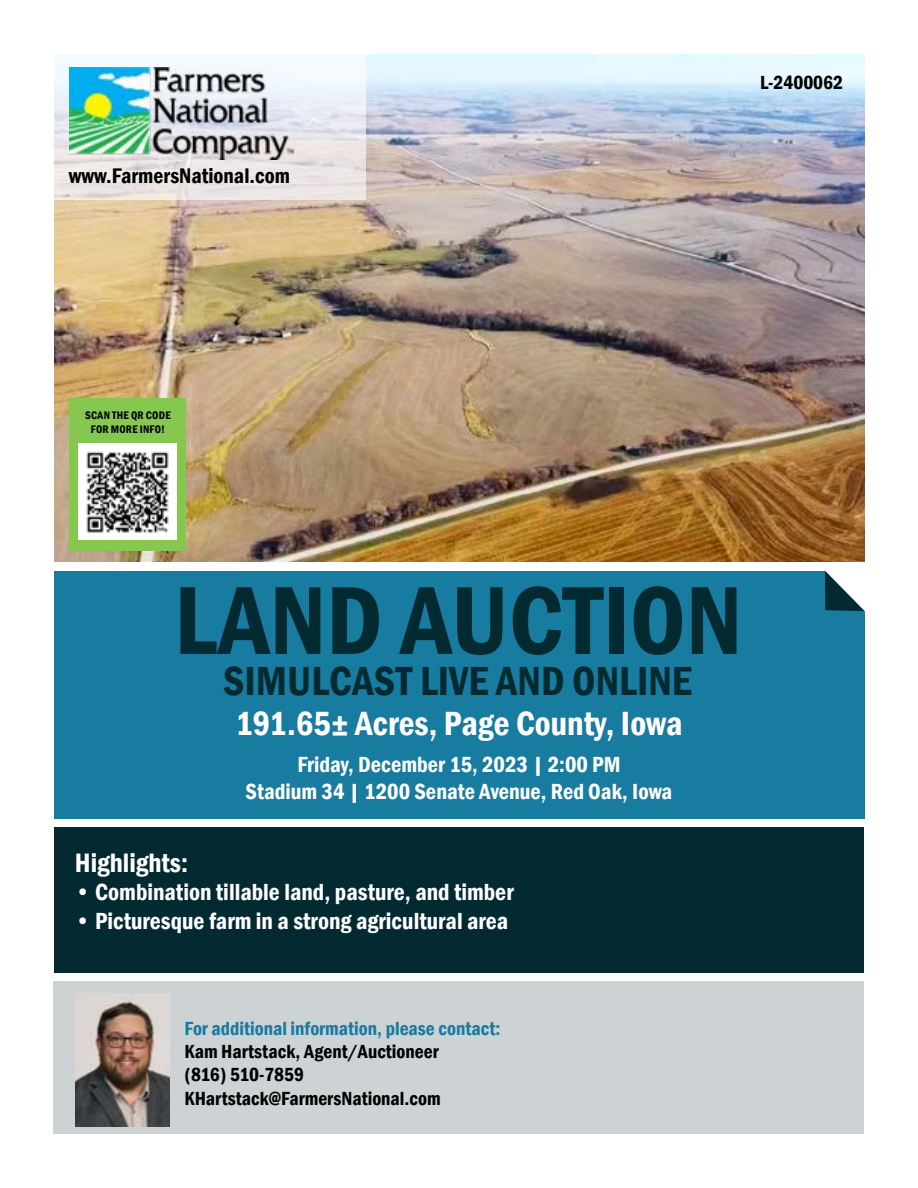
<style>
.page{position:relative;width:918px;height:1188px;background:#fff}
.page>*{position:absolute;margin:0;border:0;box-sizing:border-box;transform-origin:0 0}
.t1{font:600 condensed 100.05px "Franklin Gothic";color:#042a31}
.t2{font:600 condensed 41.7px "Franklin Gothic";color:#042a31}
.t3{font:600 condensed 34.5px "Franklin Gothic";color:#fff}
.t4{font:600 condensed 27.3px "Franklin Gothic";color:#fff}
.t5{font:600 condensed 24px "Franklin Gothic";color:#fff}
.t6{font:600 condensed 22.5px/27px "Franklin Gothic";color:#fff;text-align:center}
.t7{font:600 condensed 21.75px "Franklin Gothic";color:#000}
.t8{font:600 condensed 19.5px/23.4px "Franklin Gothic";color:#000}
.t9{font:600 condensed 19.5px "Franklin Gothic";color:#187ba0}
.t10{font:600 condensed 11.25px/13.5px "Franklin Gothic";letter-spacing:.02em;color:#000;text-align:center}
</style>
<div class="page">
<div style="left:54px;top:827px;width:810px;height:146px;background:#042a31"></div>
<div style="left:55px;top:571px;width:810px;height:247px;background:#187ba0"></div>
<svg style="left:825px;top:571px;width:40px;height:41px;background:#7f959a"></svg>
<img style="left:55px;top:54px;width:810px;height:508px">
<svg style="left:55px;top:54px;width:311px;height:146px"></svg>
<img style="left:70px;top:68px;width:223px;height:91px">
<div style="left:69px;top:398px;width:117px;height:152px;background:#86c750"></div>
<div style="left:78px;top:443px;width:99px;height:97px;background:#fff"></div>
<div style="left:54px;top:982px;width:810px;height:152px;background:#cdd2d4"></div>
<img style="left:75px;top:993px;width:95px;height:133px">
<img style="left:86px;top:451px;width:83px;height:82px">
<p class="t7" style="left:69px;top:161px;width:223px">www.FarmersNational.com</p>
<p class="t8" style="left:760px;top:70px;width:85px">L-2400062</p>
<p class="t10" style="left:85px;top:408px;width:87px">SCAN THE QR CODE<br>FOR MORE INFO!</p>
<h1 class="t1" style="left:174px;top:554px;width:570px">LAND AUCTION</h1>
<h2 class="t2" style="left:223px;top:653px;width:470px">SIMULCAST LIVE AND ONLINE</h2>
<h3 class="t3" style="left:236px;top:700px;width:448px">191.65± Acres, Page County, Iowa</h3>
<p class="t6" style="left:246px;top:750px;width:428px">Friday, December 15, 2023 | 2:00 PM<br>Stadium 34 | 1200 Senate Avenue, Red Oak, Iowa</p>
<p class="t4" style="left:75px;top:844px;width:115px">Highlights:</p>
<p class="t5" style="left:75px;top:876px;width:440px">• Combination tillable land, pasture, and timber</p>
<p class="t5" style="left:75px;top:905px;width:435px">• Picturesque farm in a strong agricultural area</p>
<p class="t9" style="left:184px;top:1015px;width:318px">For additional information, please contact:</p>
<p class="t8" style="left:184px;top:1039px;width:258px">Kam Hartstack, Agent/Auctioneer (816) 510-7859<br>KHartstack@FarmersNational.com</p>
</div>
